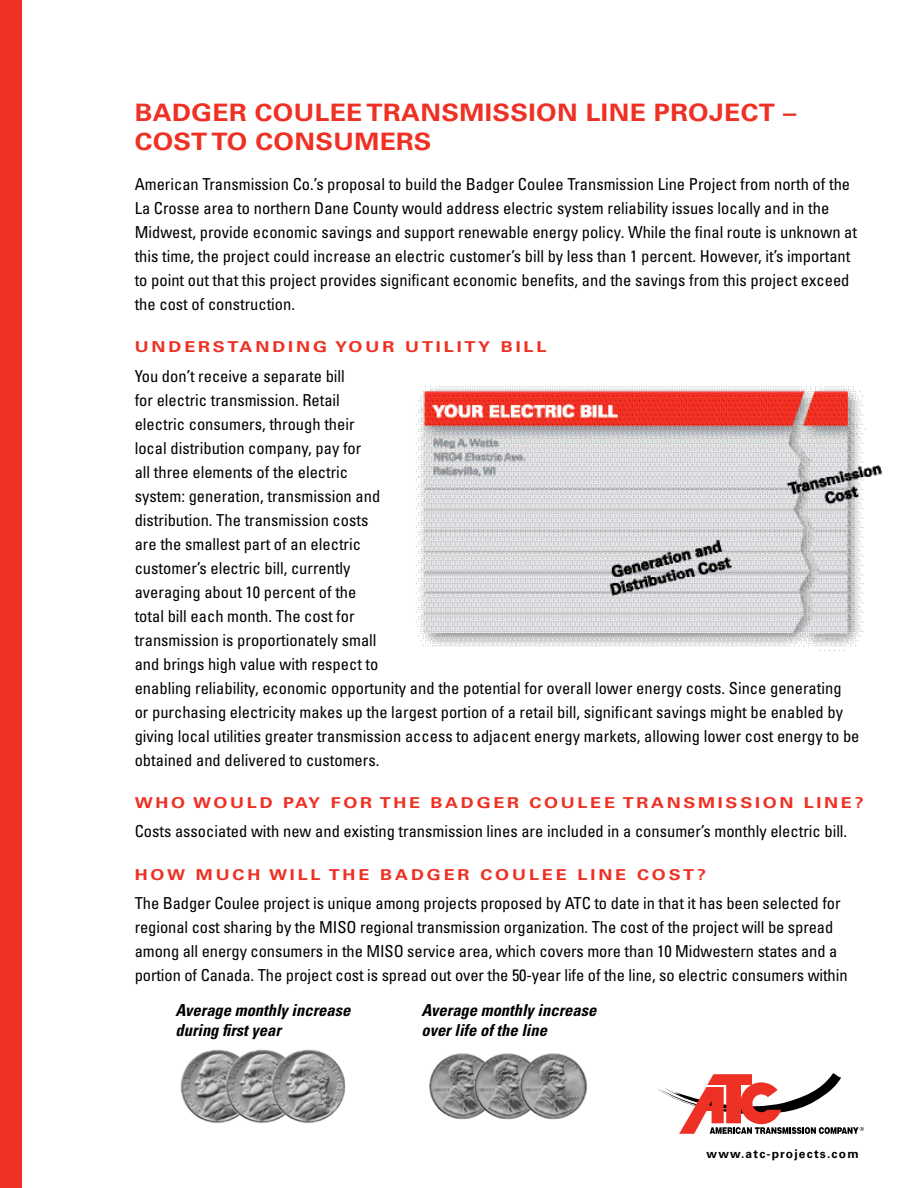
<style>
.page{position:relative;width:918px;height:1188px;background:#fff}
.page>*{position:absolute;margin:0;border:0;box-sizing:border-box;transform-origin:0 0}
.t1{font:700 24px/28.8px "Univers LT Std";letter-spacing:.015em;color:#ee3124;scale:1.1 1}
.t2{font:condensed 16.5px/24px "Univers LT Std";color:#000}
.t3{font:italic 700 condensed 16.5px/19.5px "Univers LT Std";color:#000}
.t4{font:700 15px "Univers LT Std";letter-spacing:.155em;color:#ee3124;scale:1.2 1}
.t5{font:700 12px "Univers LT Std";letter-spacing:.1em;color:#000}
</style>
<div class="page">
<div style="left:0;top:0;width:21px;height:1188px;background:#ee3124"></div>
<svg style="left:657px;top:1073px;width:207px;height:61px"></svg>
<img style="left:415px;top:386px;width:466px;height:265px">
<img style="left:180px;top:1049px;width:42px;height:75px">
<img style="left:222px;top:1049px;width:47px;height:75px">
<img style="left:269px;top:1049px;width:77px;height:75px">
<img style="left:429px;top:1053px;width:43px;height:67px">
<img style="left:472px;top:1053px;width:47px;height:67px">
<img style="left:519px;top:1053px;width:68px;height:67px">
<h1 class="t1" style="left:135px;top:98px;width:603px">BADGER COULEE TRANSMISSION LINE PROJECT –<br>COST TO CONSUMERS</h1>
<p class="t2" style="left:135px;top:172px;width:724px">American Transmission Co.’s proposal to build the Badger Coulee Transmission Line Project from north of the La Crosse area to northern Dane County would address electric system reliability issues locally and in the Midwest, provide economic savings and support renewable energy policy. While the final route is unknown at this time, the project could increase an electric customer’s bill by less than 1 percent. However, it’s important to point out that this project provides significant economic benefits, and the savings from this project exceed the cost of construction.</p>
<p class="t4" style="left:135px;top:338px;width:345px">UNDERSTANDING YOUR UTILITY BILL</p>
<p class="t2" style="left:135px;top:364px;width:726px">You don’t receive a separate bill<br>for electric transmission. Retail<br>electric consumers, through their<br>local distribution company, pay for<br>all three elements of the electric<br>system: generation, transmission and<br>distribution. The transmission costs<br>are the smallest part of an electric<br>customer’s electric bill, currently<br>averaging about 10 percent of the<br>total bill each month. The cost for<br>transmission is proportionately small<br>and brings high value with respect to<br>enabling reliability, economic opportunity and the potential for overall lower energy costs. Since generating<br>or purchasing electricity makes up the largest portion of a retail bill, significant savings might be enabled by giving local utilities greater transmission access to adjacent energy markets, allowing lower cost energy to be obtained and delivered to customers.</p>
<p class="t4" style="left:135px;top:794px;width:609px">WHO WOULD PAY FOR THE BADGER COULEE TRANSMISSION LINE?</p>
<p class="t2" style="left:135px;top:819px;width:714px">Costs associated with new and existing transmission lines are included in a consumer’s monthly electric bill.</p>
<p class="t4" style="left:135px;top:866px;width:478px">HOW MUCH WILL THE BADGER COULEE LINE COST?</p>
<p class="t2" style="left:135px;top:891px;width:714px">The Badger Coulee project is unique among projects proposed by ATC to date in that it has been selected for regional cost sharing by the MISO regional transmission organization. The cost of the project will be spread among all energy consumers in the MISO service area, which covers more than 10 Midwestern states and a portion of Canada. The project cost is spread out over the 50-year life of the line, so electric consumers within</p>
<p class="t3" style="left:176px;top:1001px;width:176px">Average monthly increase during first year</p>
<p class="t3" style="left:422px;top:1001px;width:176px">Average monthly increase over life of the line</p>
<p class="t5" style="left:706px;top:1147px;width:154px">www.atc-projects.com</p>
</div>
